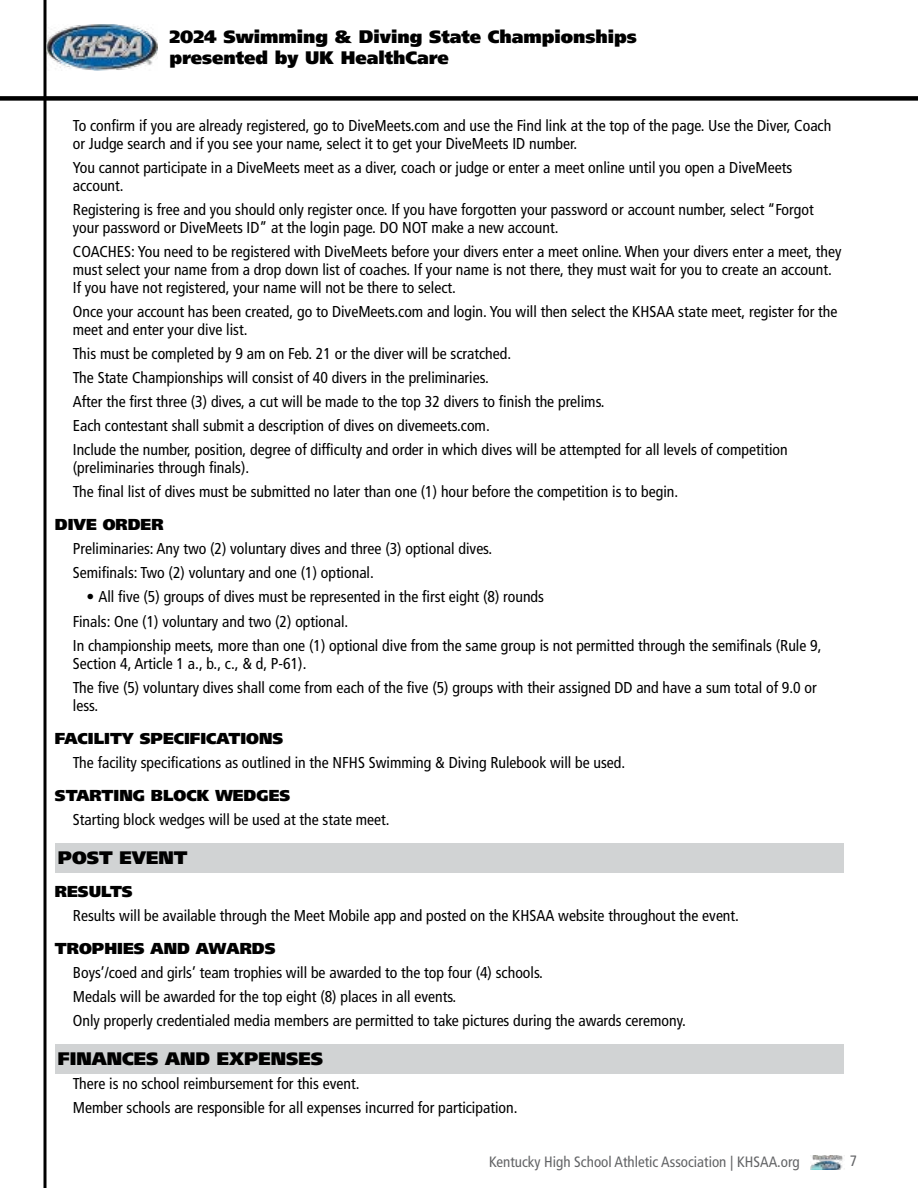
<style>
.page{position:relative;width:918px;height:1188px;background:#fff}
.page>*{position:absolute;margin:0;border:0;box-sizing:border-box;transform-origin:0 0}
.t1{font:900 18px/21.6px "Frutiger LT";color:#000}
.t2{font:condensed 15.75px/24px "Frutiger LT";color:#000}
.t3{font:900 15.75px "Frutiger LT";color:#000}
.t4{font:condensed 15px "Frutiger LT";color:#636466}
</style>
<div class="page">
<div style="left:0;top:96px;width:918px;height:5px;background:#000"></div>
<hr style="left:44px;top:0;width:2px;height:1188px;background:#000">
<img style="left:811px;top:1155px;width:32px;height:14px">
<img style="left:46px;top:24px;width:111px;height:47px">
<div style="left:55px;top:843px;width:788px;height:29px;background:#d1d3d4"></div>
<div style="left:55px;top:1044px;width:788px;height:29px;background:#d1d3d4"></div>
<p class="t1" style="left:170px;top:26px;width:469px">2024 Swimming &amp; Diving State Championships presented by UK HealthCare</p>
<p class="t2" style="left:73px;top:116px;width:760px;line-height:18px">To confirm if you are already registered, go to DiveMeets.com and use the Find link at the top of the page. Use the Diver, Coach or Judge search and if you see your name, select it to get your DiveMeets ID number.</p>
<p class="t2" style="left:73px;top:158px;width:721px;line-height:18px">You cannot participate in a DiveMeets meet as a diver, coach or judge or enter a meet online until you open a DiveMeets account.</p>
<p class="t2" style="left:73px;top:200px;width:742px;line-height:18px">Registering is free and you should only register once. If you have forgotten your password or account number, select “Forgot your password or DiveMeets ID” at the login page. DO NOT make a new account.</p>
<p class="t2" style="left:73px;top:242px;width:770px;line-height:18px">COACHES: You need to be registered with DiveMeets before your divers enter a meet online. When your divers enter a meet, they must select your name from a drop down list of coaches. If your name is not there, they must wait for you to create an account.<br>If you have not registered, your name will not be there to select.</p>
<p class="t2" style="left:73px;top:302px;width:766px;line-height:18px">Once your account has been created, go to DiveMeets.com and login. You will then select the KHSAA state meet, register for the meet and enter your dive list.</p>
<p class="t2" style="left:73px;top:341px;width:716px">This must be completed by 9 am on Feb. 21 or the diver will be scratched.<br>The State Championships will consist of 40 divers in the preliminaries.<br>After the first three (3) dives, a cut will be made to the top 32 divers to finish the prelims.<br>Each contestant shall submit a description of dives on divemeets.com.<br>Include the number, position, degree of difficulty and order in which dives will be attempted for all levels of competition</p>
<p class="t2" style="left:73px;top:455px;width:607px">(preliminaries through finals).<br>The final list of dives must be submitted no later than one (1) hour before the competition is to begin.</p>
<p class="t3" style="left:55px;top:515px;width:110px">DIVE ORDER</p>
<p class="t2" style="left:73px;top:536px;width:421px">Preliminaries: Any two (2) voluntary dives and three (3) optional dives.<br>Semifinals: Two (2) voluntary and one (1) optional.</p>
<p class="t2" style="left:73px;top:584px;width:473px;line-height:25.5px;text-indent:13px">• All five (5) groups of dives must be represented in the first eight (8) rounds<br>Finals: One (1) voluntary and two (2) optional.</p>
<p class="t2" style="left:73px;top:637px;width:750px;line-height:18px">In championship meets, more than one (1) optional dive from the same group is not permitted through the semifinals (Rule 9,<br>Section 4, Article 1 a., b., c., &amp; d, P-61).</p>
<p class="t2" style="left:73px;top:679px;width:745px;line-height:18px">The five (5) voluntary dives shall come from each of the five (5) groups with their assigned DD and have a sum total of 9.0 or less.</p>
<p class="t3" style="left:55px;top:729px;width:230px">FACILITY SPECIFICATIONS</p>
<p class="t2" style="left:73px;top:751px;width:554px">The facility specifications as outlined in the NFHS Swimming &amp; Diving Rulebook will be used.</p>
<p class="t3" style="left:55px;top:786px;width:237px">STARTING BLOCK WEDGES</p>
<p class="t2" style="left:73px;top:808px;width:318px">Starting block wedges will be used at the state meet.</p>
<p class="t1" style="left:58px;top:847px;width:131px">POST EVENT</p>
<p class="t3" style="left:55px;top:882px;width:79px">RESULTS</p>
<p class="t2" style="left:73px;top:904px;width:668px">Results will be available through the Meet Mobile app and posted on the KHSAA website throughout the event.</p>
<p class="t3" style="left:55px;top:939px;width:222px">TROPHIES AND AWARDS</p>
<p class="t2" style="left:73px;top:961px;width:614px">Boys’/coed and girls’ team trophies will be awarded to the top four (4) schools.<br>Medals will be awarded for the top eight (8) places in all events.<br>Only properly credentialed media members are permitted to take pictures during the awards ceremony.</p>
<p class="t1" style="left:58px;top:1048px;width:267px">FINANCES AND EXPENSES</p>
<p class="t2" style="left:73px;top:1072px;width:446px">There is no school reimbursement for this event.<br>Member schools are responsible for all expenses incurred for participation.</p>
<p class="t4" style="left:489px;top:1153px;width:312px">Kentucky High School Athletic Association | KHSAA.org</p>
<p class="t4" style="left:850px;top:1152px;width:9px">7</p>
</div>
